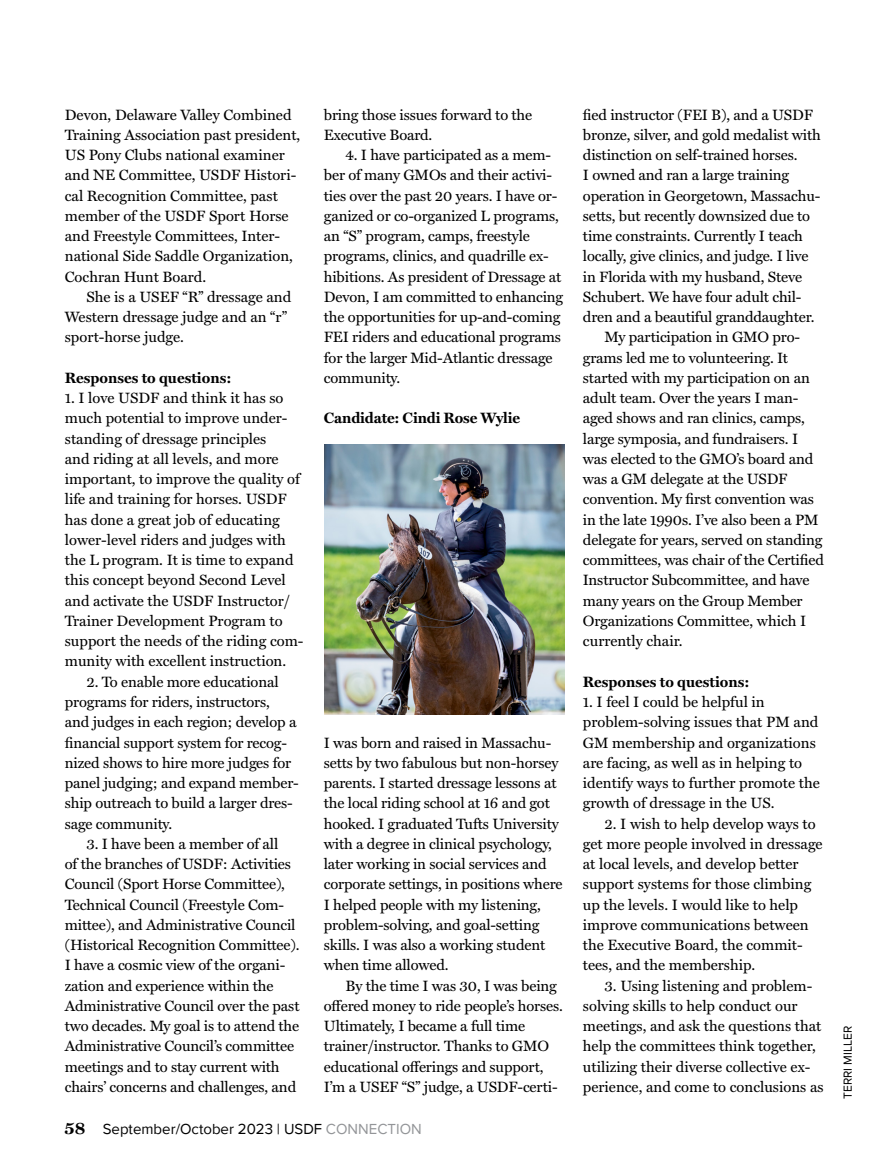
<style>
.page{position:relative;width:878px;height:1175px;background:#fff}
.page>*{position:absolute;margin:0;border:0;box-sizing:border-box;transform-origin:0 0}
.t1{font:15px/20.2px "Miller Text";letter-spacing:-.01em;color:#000}
.t2{font:700 15px "Miller Text";color:#000}
.t3{font:15px "Proxima Nova";color:#000}
.t4{font:12px "Proxima Nova S";color:#000}
.s1{font-family:"Miller Text";font-weight:700;font-size:18px}
.s2{color:#939598}
</style>
<div class="page">
<img style="left:324px;top:444px;width:240px;height:270px">
<p class="t1" style="left:65px;top:103px;width:237px">Devon, Delaware Valley Combined<br>Training Association past president,<br>US Pony Clubs national examiner and NE Committee, USDF Histori&shy;cal Recognition Committee, past member of the USDF Sport Horse and Freestyle Committees, Inter&shy;national Side Saddle Organization,<br>Cochran Hunt Board.</p>
<p class="t1" style="left:65px;top:285px;width:228px;text-indent:22px">She is a USEF “R” dressage and<br>Western dressage judge and an “r” sport-horse judge.</p>
<p class="t2" style="left:65px;top:366px;width:168px">Responses to questions:</p>
<p class="t1" style="left:65px;top:387px;width:240px">1. I love USDF and think it has so much potential to improve under&shy;standing of dressage principles<br>and riding at all levels, and more important, to improve the quality of life and training for horses. USDF has done a great job of educating lower-level riders and judges with the L program. It is time to expand this concept beyond Second Level and activate the USDF Instructor/ Trainer Development Program to support the needs of the riding com&shy;munity with excellent instruction.</p>
<p class="t1" style="left:65px;top:670px;width:235px;text-indent:22px">2. To enable more educational programs for riders, instructors,<br>and judges in each region; develop a financial support system for recog&shy;nized shows to hire more judges for panel judging; and expand member&shy;ship outreach to build a larger dres&shy;sage community.</p>
<p class="t1" style="left:65px;top:832px;width:236px;text-indent:22px">3. I have been a member of all<br>of the branches of USDF: Activities Council (Sport Horse Committee), Technical Council (Freestyle Com&shy;mittee), and Administrative Council (Historical Recognition Committee).<br>I have a cosmic view of the organi&shy;zation and experience within the Administrative Council over the past two decades. My goal is to attend the Administrative Council’s committee meetings and to stay current with chairs’ concerns and challenges, and</p>
<p class="t1" style="left:324px;top:103px;width:210px">bring those issues forward to the<br>Executive Board.</p>
<p class="t1" style="left:324px;top:144px;width:241px;text-indent:22px">4. I have participated as a mem&shy;ber of many GMOs and their activi&shy;ties over the past 20 years. I have or&shy;ganized or co-organized L programs, an “S” program, camps, freestyle programs, clinics, and quadrille ex&shy;hibitions. As president of Dressage at Devon, I am committed to enhancing the opportunities for up-and-coming FEI riders and educational programs for the larger Mid-Atlantic dressage community.</p>
<p class="t2" style="left:324px;top:406px;width:198px">Candidate: Cindi Rose Wylie</p>
<p class="t1" style="left:324px;top:731px;width:240px">I was born and raised in Massachu&shy;setts by two fabulous but non-horsey parents. I started dressage lessons at the local riding school at 16 and got hooked. I graduated Tufts University with a degree in clinical psychology, later working in social services and corporate settings, in positions where I helped people with my listening, problem-solving, and goal-setting skills. I was also a working student when time allowed.</p>
<p class="t1" style="left:324px;top:974px;width:240px;text-indent:22px">By the time I was 30, I was being offered money to ride people’s horses.<br>Ultimately, I became a full time trainer/instructor. Thanks to GMO educational offerings and support, I’m a USEF “S” judge, a USDF-certi-</p>
<p class="t3" style="left:64px;top:1120px;width:359px"><span class="s1">58</span> September/October 2023 | USDF <span class="s2">CONNECTION</span></p>
<p class="t1" style="left:583px;top:103px;width:231px">fied instructor (FEI B), and a USDF</p>
<p class="t1" style="left:583px;top:123px;width:239px">bronze, silver, and gold medalist with</p>
<p class="t1" style="left:583px;top:144px;width:216px">distinction on self-trained horses.</p>
<p class="t1" style="left:583px;top:164px;width:208px">I owned and ran a large training</p>
<p class="t1" style="left:583px;top:184px;width:239px">operation in Georgetown, Massachu-</p>
<p class="t1" style="left:583px;top:204px;width:229px">setts, but recently downsized due to</p>
<p class="t1" style="left:583px;top:225px;width:221px">time constraints. Currently I teach</p>
<p class="t1" style="left:583px;top:245px;width:227px">locally, give clinics, and judge. I live</p>
<p class="t1" style="left:583px;top:265px;width:221px">in Florida with my husband, Steve</p>
<p class="t1" style="left:583px;top:285px;width:220px">Schubert. We have four adult chil-</p>
<p class="t1" style="left:583px;top:306px;width:233px">dren and a beautiful granddaughter.</p>
<p class="t1" style="left:604px;top:326px;width:197px">My participation in GMO pro-</p>
<p class="t1" style="left:583px;top:346px;width:207px">grams led me to volunteering. It</p>
<p class="t1" style="left:583px;top:366px;width:228px">started with my participation on an</p>
<p class="t1" style="left:583px;top:387px;width:217px">adult team. Over the years I man-</p>
<p class="t1" style="left:583px;top:407px;width:223px">aged shows and ran clinics, camps,</p>
<p class="t1" style="left:583px;top:427px;width:217px">large symposia, and fundraisers. I</p>
<p class="t1" style="left:583px;top:447px;width:232px">was elected to the GMO’s board and</p>
<p class="t1" style="left:583px;top:468px;width:206px">was a GM delegate at the USDF</p>
<p class="t1" style="left:583px;top:488px;width:232px">convention. My first convention was</p>
<p class="t1" style="left:583px;top:508px;width:237px">in the late 1990s. I’ve also been a PM</p>
<p class="t1" style="left:583px;top:528px;width:241px">delegate for years, served on standing</p>
<p class="t1" style="left:583px;top:549px;width:242px">committees, was chair of the Certified</p>
<p class="t1" style="left:583px;top:569px;width:228px">Instructor Subcommittee, and have</p>
<p class="t1" style="left:583px;top:589px;width:221px">many years on the Group Member</p>
<p class="t1" style="left:583px;top:609px;width:225px">Organizations Committee, which I</p>
<p class="t1" style="left:583px;top:630px;width:101px">currently chair.</p>
<p class="t2" style="left:583px;top:669px;width:168px">Responses to questions:</p>
<p class="t1" style="left:583px;top:690px;width:238px">1. I feel I could be helpful in problem-solving issues that PM and<br>GM membership and organizations are facing, as well as in helping to identify ways to further promote the growth of dressage in the US.</p>
<p class="t1" style="left:583px;top:812px;width:241px;text-indent:22px">2. I wish to help develop ways to get more people involved in dressage at local levels, and develop better support systems for those climbing up the levels. I would like to help improve communications between the Executive Board, the commit&shy;tees, and the membership.</p>
<p class="t1" style="left:583px;top:974px;width:242px;text-indent:22px">3. Using listening and problem&shy;solving skills to help conduct our meetings, and ask the questions that help the committees think together, utilizing their diverse collective ex&shy;perience, and come to conclusions as</p>
<p class="t4" style="left:840px;top:1099px;width:75px;rotate:-90deg">TERRI MILLER</p>
</div>
